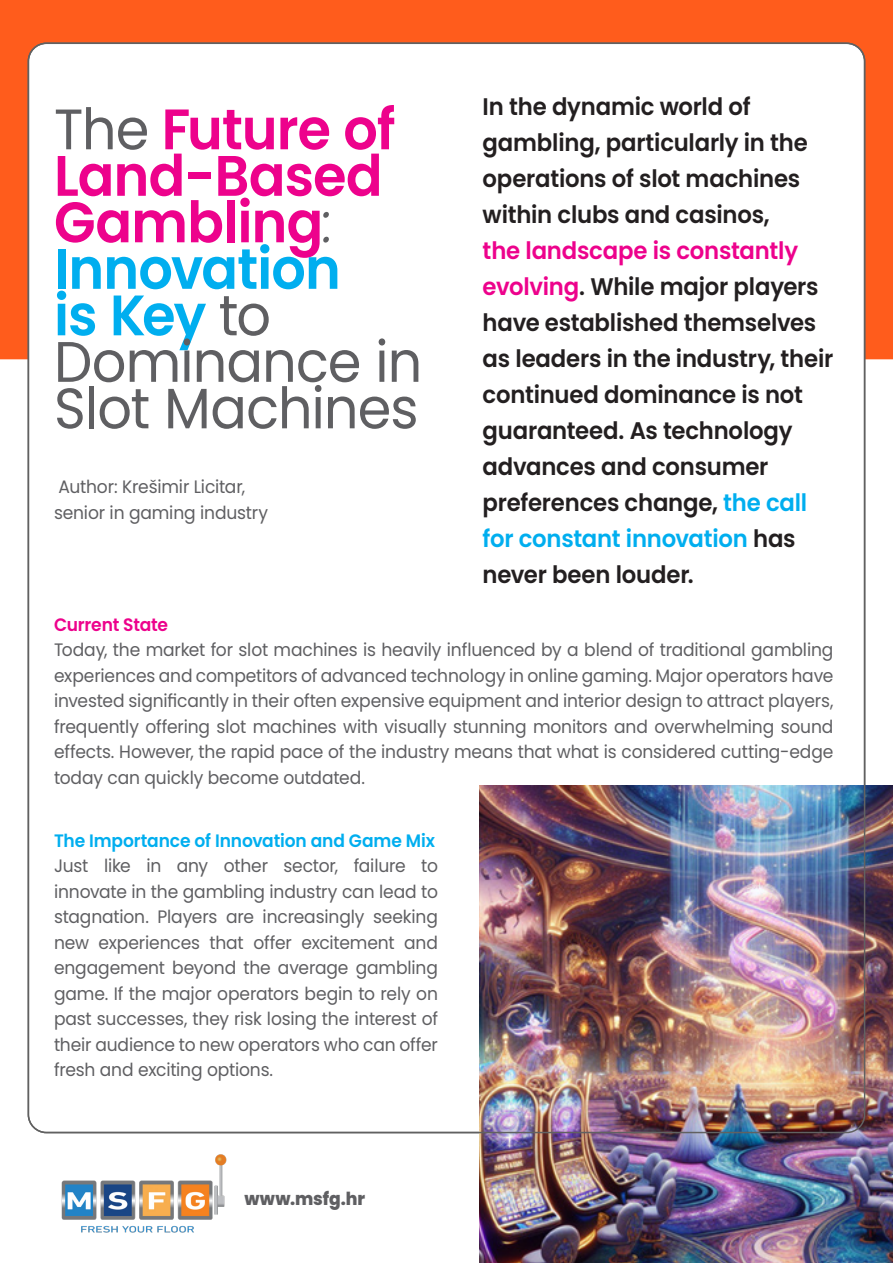
<style>
.page{position:relative;width:893px;height:1263px;background:#fff}
.page>*{position:absolute;margin:0;border:0;box-sizing:border-box;transform-origin:0 0}
.t1{font:57px/46.5px "Poppins";letter-spacing:-.02em;color:#5f5f62;scale:.95 1}
.t2{font:600 24px/36px "Poppins";letter-spacing:-.01em;color:#231f20;scale:.95 1}
.t3{font:18px/25.5px "Poppins";letter-spacing:-.01em;color:#5f5f62;text-align:justify;scale:.95 1}
.t4{font:600 18px "Poppins";letter-spacing:-.005em;color:#00aeef;scale:.95 1}
.t5{font:600 18px "Poppins";letter-spacing:-.015em;color:#ed028c;scale:.95 1}
.t6{font:800 18px "Poppins";letter-spacing:-.005em;color:#5f5f62;scale:.95 1}
.s1{font-weight:600;color:#ed028c}
.s2{font-weight:300;font-style:italic}
.s3{font-weight:600;color:#00aeef}
.s4{color:#ed028c}
.s5{color:#00aeef}
</style>
<div class="page">
<div style="left:0;top:0;width:893px;height:359px;background:#ff5c1c"></div>
<div style="left:28px;top:43px;width:837px;height:1089px;background:#fff;border-radius:18px"></div>
<img style="left:479px;top:786px;width:414px;height:477px">
<img style="left:61px;top:1154px;width:166px;height:79px">
<p class="t1" style="left:54px;top:106px;width:389px">The <span class="s1">Future of<br>Land-Based<br>Gambling</span><span class="s2">:<br></span><span class="s3">Innovation<br>is Key</span> to<br>Dominance in<br>Slot Machines</p>
<p class="t2" style="left:483px;top:88px;width:371px">In the dynamic world of gambling, particularly in the operations of slot machines within clubs and casinos,<br><span class="s4">the landscape is constantly evolving</span>. While major players have established themselves as leaders in the industry, their continued dominance is not guaranteed. As technology advances and consumer preferences change, <span class="s5">the call for constant innovation</span> has never been louder.</p>
<p class="t5" style="left:54px;top:614px;width:122px">Current State</p>
<p class="t3" style="left:54px;top:637px;width:822px">Today, the market for slot machines is heavily influenced by a blend of traditional gambling experiences and competitors of advanced technology in online gaming. Major operators have invested significantly in their often expensive equipment and interior design to attract players, frequently offering slot machines with visually stunning monitors and overwhelming sound effects. However, the rapid pace of the industry means that what is considered cutting-edge today can quickly become outdated.</p>
<p class="t3" style="left:54px;top:474px;width:227px">Author: Krešimir Licitar, senior in gaming industry</p>
<p class="t4" style="left:54px;top:830px;width:402px">The Importance of Innovation and Game Mix</p>
<p class="t3" style="left:54px;top:853px;width:406px">Just like in any other sector, failure to innovate in the gambling industry can lead to stagnation. Players are increasingly seeking new experiences that offer excitement and engagement beyond the average gambling game. If the major operators begin to rely on past successes, they risk losing the interest of their audience to new operators who can offer fresh and exciting options.</p>
<p class="t6" style="left:244px;top:1188px;width:129px">www.msfg.hr</p>
</div>
